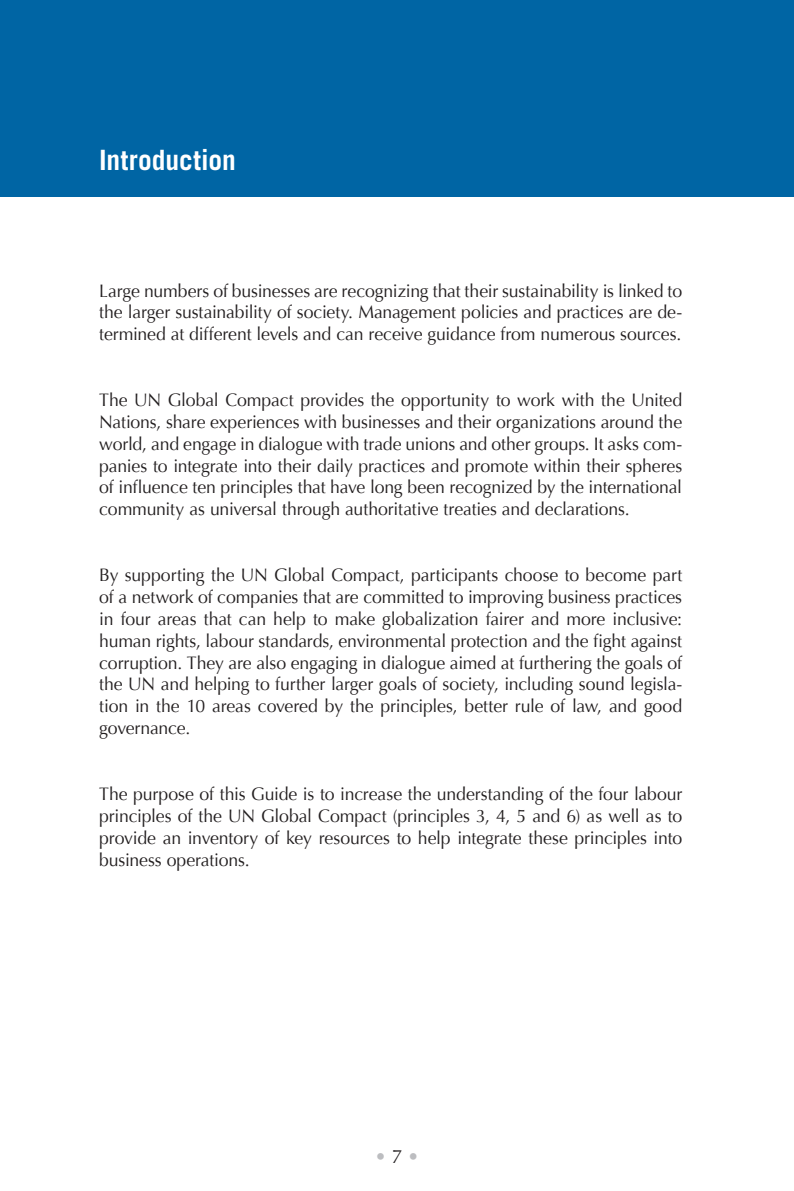
<style>
.page{position:relative;width:794px;height:1191px;background:#fff}
.page>*{position:absolute;margin:0;border:0;box-sizing:border-box;transform-origin:0 0}
.titre_chapitre{font:700 28px "Trade Gothic";color:#fff}
.t1{font:19.25px "Optima";color:#bcbdc0}
.body{font:18.03px/21.9px "Optima";letter-spacing:-.01em;color:#231f20;text-align:justify}
.s1{color:#231f20}
</style>
<div class="page">
<div style="left:0;top:0;width:794px;height:196px;background:#0065a4"></div>
<p class="titre_chapitre" style="left:99px;top:143px;width:138px">Introduction</p>
<p class="body" style="left:99px;top:280px;width:584px">Large numbers of businesses are recognizing that their sustainability is linked to the larger sustainability of society. Management policies and practices are de&shy;termined at different levels and can receive guidance from numerous sources.</p>
<p class="body" style="left:99px;top:389px;width:584px">The UN Global Compact provides the opportunity to work with the United Nations, share experiences with businesses and their organizations around the world, and engage in dialogue with trade unions and other groups. It asks com&shy;panies to integrate into their daily practices and promote within their spheres of influence ten principles that have long been recognized by the international community as universal through authoritative treaties and declarations.</p>
<p class="body" style="left:99px;top:564px;width:584px">By supporting the UN Global Compact, participants choose to become part of a network of companies that are committed to improving business practices in four areas that can help to make globalization fairer and more inclusive: human rights, labour standards, environmental protection and the fight against corruption. They are also engaging in dialogue aimed at furthering the goals of the UN and helping to further larger goals of society, including sound legisla&shy;tion in the 10 areas covered by the principles, better rule of law, and good governance.</p>
<p class="body" style="left:99px;top:783px;width:584px">The purpose of this Guide is to increase the understanding of the four labour principles of the UN Global Compact (principles 3, 4, 5 and 6) as well as to provide an inventory of key resources to help integrate these principles into business operations.</p>
<p class="t1" style="left:375px;top:1145px;width:46px">• <span class="s1">7</span> •</p>
</div>
